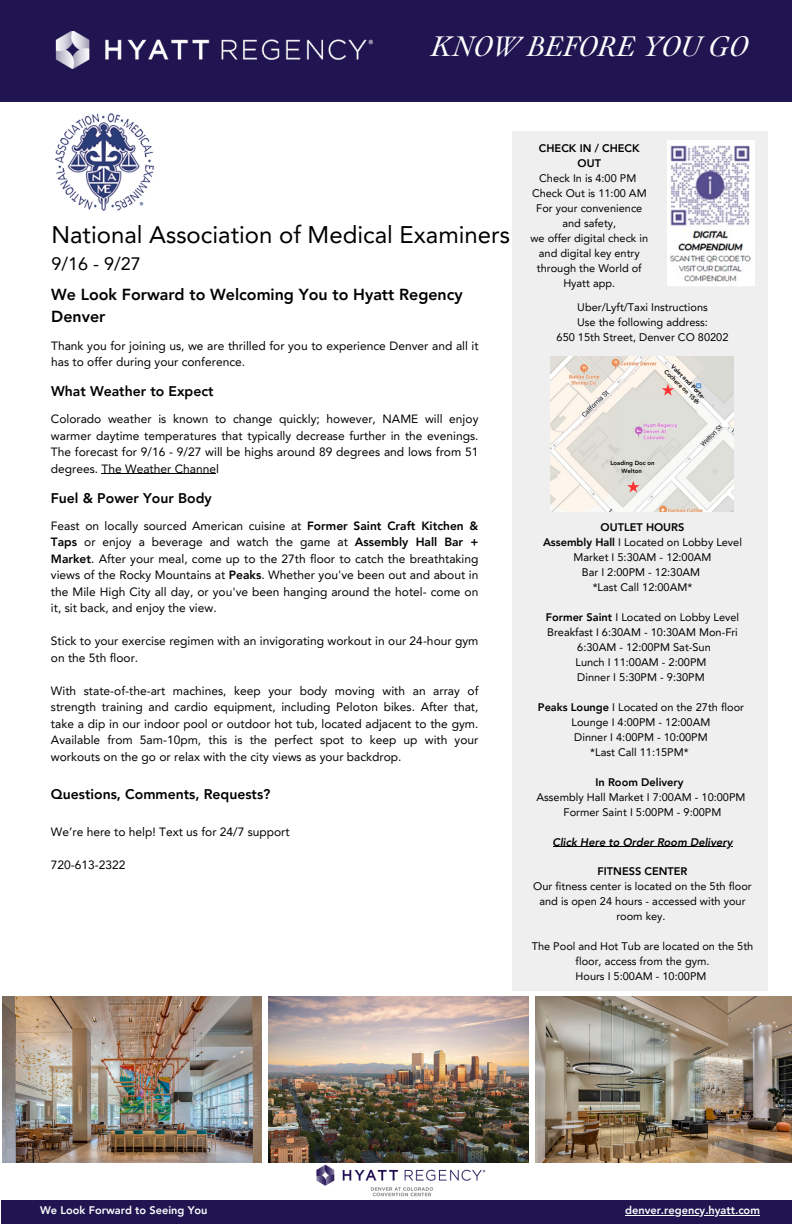
<style>
.page{position:relative;width:792px;height:1224px;background:#fff}
.page>*{position:absolute;margin:0;border:0;box-sizing:border-box;transform-origin:0 0}
.t1{font:29.2px "Cochin URWD Rom Ita";color:#fff}
.t2{font:24px "Avenir LT Pro";color:#000}
.t3{font:18px "Avenir LT Pro";color:#000}
.t4{font:800 16px/21.8px "Avenir LT Pro";color:#000}
.t5{font:800 14px "Avenir LT Pro";color:#000}
.t6{font:12px/16.5px "Avenir LT Pro";color:#000;text-align:justify}
.t7{font:11px/15px "Avenir LT Pro";color:#000;text-align:center}
.t8{font:800 11px "Avenir LT Pro";color:#fff}
.t9{font:italic 800 11px "Avenir LT Pro";color:#000}
.t10{font:800 6px/8px "Avenir LT Pro";color:#000}
.s1{font-weight:800}
</style>
<div class="page">
<img style="left:2px;top:997px;width:259px;height:165px">
<img style="left:536px;top:997px;width:256px;height:165px">
<img style="left:269px;top:997px;width:259px;height:165px">
<div style="left:0;top:0;width:792px;height:102px;background:#211551"></div>
<div style="left:512px;top:131px;width:255px;height:859px;background:#efefef"></div>
<div style="left:1px;top:1200px;width:791px;height:24px;background:#211551"></div>
<img style="left:668px;top:141px;width:87px;height:145px">
<img style="left:309px;top:1157px;width:180px;height:40px">
<img style="left:55px;top:31px;width:318px;height:38px">
<img style="left:551px;top:356px;width:183px;height:155px">
<svg style="left:662px;top:384px;width:12px;height:12px"></svg>
<svg style="left:627px;top:481px;width:13px;height:12px"></svg>
<img style="left:55px;top:112px;width:100px;height:100px">
<hr style="left:102px;top:473px;width:114px;height:1px;background:#000">
<hr style="left:553px;top:846px;width:180px;height:1px;background:#000">
<hr style="left:625px;top:1215px;width:135px;height:1px;background:#fff">
<h6 class="t1" style="left:431px;top:35px;width:319px">KNOW BEFORE YOU GO</h6>
<h6 class="t2" style="left:51px;top:224px;width:460px">National Association of Medical Examiners</h6>
<h6 class="t3" style="left:51px;top:256px;width:91px">9/16 - 9/27</h6>
<h6 class="t4" style="left:51px;top:285px;width:413px">We Look Forward to Welcoming You to Hyatt Regency<br>Denver</h6>
<h4 class="t6" style="left:51px;top:339px;width:429px">Thank you for joining us, we are thrilled for you to experience Denver and all it has to offer during your conference.</h4>
<h6 class="t5" style="left:51px;top:386px;width:164px">What Weather to Expect</h6>
<h6 class="t6" style="left:51px;top:412px;width:429px">Colorado weather is known to change quickly; however, NAME will enjoy warmer daytime temperatures that typically decrease further in the evenings.<br>The forecast for 9/16 - 9/27 will be highs around 89 degrees and lows from 51 degrees. The Weather Channel</h6>
<h6 class="t5" style="left:51px;top:492px;width:162px">Fuel &amp; Power Your Body</h6>
<h4 class="t6" style="left:51px;top:519px;width:429px">Feast on locally sourced American cuisine at <span class="s1">Former Saint Craft Kitchen &amp; Taps</span> or enjoy a beverage and watch the game at <span class="s1">Assembly Hall Bar + Market</span>. After your meal, come up to the 27th floor to catch the breathtaking views of the Rocky Mountains at <span class="s1">Peaks</span>. Whether you've been out and about in the Mile High City all day, or you've been hanging around the hotel- come on it, sit back, and enjoy the view.</h4>
<h6 class="t6" style="left:51px;top:634px;width:429px">Stick to your exercise regimen with an invigorating workout in our 24-hour gym on the 5th floor.</h6>
<h4 class="t6" style="left:51px;top:684px;width:429px">With state-of-the-art machines, keep your body moving with an array of strength training and cardio equipment, including Peloton bikes. After that, take a dip in our indoor pool or outdoor hot tub, located adjacent to the gym.<br>Available from 5am-10pm, this is the perfect spot to keep up with your workouts on the go or relax with the city views as your backdrop.</h4>
<p class="t5" style="left:51px;top:788px;width:221px">Questions, Comments, Requests?</p>
<h5 class="t6" style="left:51px;top:825px;width:240px">We’re here to help! Text us for 24/7 support</h5>
<h5 class="t6" style="left:51px;top:858px;width:76px">720-613-2322</h5>
<h6 class="t7" style="left:530px;top:141px;width:119px"><span class="s1">CHECK IN / CHECK<br>OUT<br></span>Check In is 4:00 PM<br>Check Out is 11:00 AM<br>For your convenience and safety,<br>we offer digital check in and digital key entry through the World of<br>Hyatt app.</h6>
<p class="t7" style="left:557px;top:300px;width:173px">Uber/Lyft/Taxi Instructions<br>Use the following address:<br>650 15th Street, Denver CO 80202</p>
<h6 class="t10" style="left:674px;top:362px;width:50px;rotate:45deg">Valet and Porte-<br>Cochere on 15th</h6>
<h5 class="t10" style="left:610px;top:459px;width:46px;text-align:center">Loading Doc on<br>Welton</h5>
<h6 class="t7" style="left:543px;top:520px;width:200px"><span class="s1">OUTLET HOURS<br>Assembly Hall</span> I Located on Lobby Level<br>Market I 5:30AM - 12:00AM<br>Bar I 2:00PM - 12:30AM<br>*Last Call 12:00AM*</h6>
<p class="t7" style="left:546px;top:610px;width:195px"><span class="s1">Former Saint</span> I Located on Lobby Level<br>Breakfast I 6:30AM - 10:30AM Mon-Fri<br>6:30AM - 12:00PM Sat-Sun<br>Lunch I 11:00AM - 2:00PM<br>Dinner I 5:30PM - 9:30PM</p>
<p class="t7" style="left:538px;top:700px;width:208px"><span class="s1">Peaks Lounge</span> I Located on the 27th floor<br>Lounge I 4:00PM - 12:00AM<br>Dinner I 4:00PM - 10:00PM<br>*Last Call 11:15PM*</p>
<p class="t7" style="left:536px;top:775px;width:211px"><span class="s1">In Room Delivery<br></span>Assembly Hall Market I 7:00AM - 10:00PM<br>Former Saint I 5:00PM - 9:00PM</p>
<h6 class="t9" style="left:553px;top:837px;width:181px">Click Here to Order Room Delivery</h6>
<h6 class="t7" style="left:533px;top:865px;width:220px"><span class="s1">FITNESS CENTER<br></span>Our fitness center is located on the 5th floor and is open 24 hours - accessed with your room key.</h6>
<h6 class="t7" style="left:532px;top:940px;width:223px">The Pool and Hot Tub are located on the 5th floor, access from the gym.<br>Hours I 5:00AM - 10:00PM</h6>
<h6 class="t8" style="left:40px;top:1206px;width:169px">We Look Forward to Seeing You</h6>
<h6 class="t8" style="left:625px;top:1206px;width:136px">denver.regency.hyatt.com</h6>
</div>
